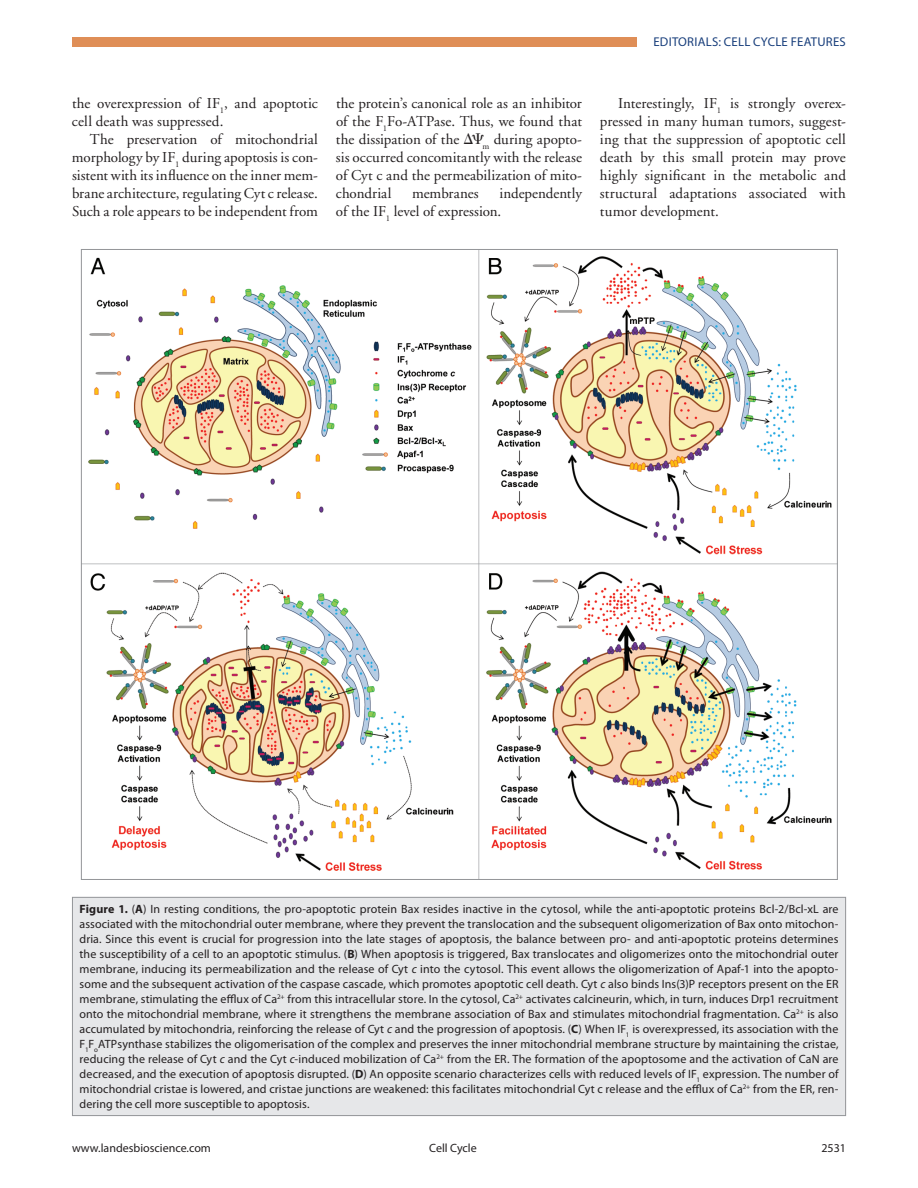
<style>
.page{position:relative;width:918px;height:1188px;background:#fff}
.page>*{position:absolute;margin:0;border:0;box-sizing:border-box;transform-origin:0 0}
.t1{font:15px/18px "Adobe Garamond";color:#231f20;text-align:justify}
.t2{font:12.75px "Myriad Pro";letter-spacing:.02em;color:#193f7c}
.t3{font:12px/15px "Myriad Pro";letter-spacing:.01em;color:#231f20}
.s1{font-family:"Universal Std Greekw Math Pi"}
.s2{font-weight:700}
.s3{font-style:italic}
</style>
<div class="page">
<div style="left:72px;top:37px;width:564px;height:10px;background:#df8e57"></div>
<div style="left:72px;top:897px;width:774px;height:219px;background:#e6e7e9"></div>
<div style="left:72px;top:897px;width:774px;height:219px;border:1px solid #939598"></div>
<img style="left:83px;top:251px;width:753px;height:627px">
<p class="t2" style="left:653px;top:33px;width:193px">Editorials: Cell Cycle Features</p>
<p class="t1" style="left:72px;top:95px;width:247px">the overexpression of IF<sub>1</sub>, and apoptotic cell death was suppressed.</p>
<p class="t1" style="left:72px;top:131px;width:248px;text-indent:18px">The preservation of mitochondrial morphology by IF<sub>1</sub> during apoptosis is con&shy;sistent with its influence on the inner mem&shy;brane architecture, regulating Cyt c release.<br>Such a role appears to be independent from</p>
<p class="t1" style="left:336px;top:95px;width:247px">the protein’s canonical role as an inhibitor of the F<sub>1</sub>Fo-ATPase. Thus, we found that the dissipation of the <span class="s1">ΔΨ</span><sub>m</sub> during apopto&shy;sis occurred concomitantly with the release of Cyt c and the permeabilization of mito&shy;chondrial</p>
<p class="t1" style="left:336px;top:185px;width:248px;text-indent:163px">independently of the IF<sub>1</sub> level of expression.</p>
<p class="t1" style="left:412px;top:185px;width:68px">membranes</p>
<p class="t1" style="left:600px;top:95px;width:248px;text-indent:18px">Interestingly, IF<sub>1</sub> is strongly overex&shy;pressed in many human tumors, suggest&shy;ing that the suppression of apoptotic cell death by this small protein may prove highly significant in the metabolic and structural adaptations associated with tumor development.</p>
<p class="t3" style="left:80px;top:902px;width:761px"><span class="s2">Figure 1.</span> (<span class="s2">A</span>) In resting conditions, the pro-apoptotic protein Bax resides inactive in the cytosol, while the anti-apoptotic proteins Bcl-2/Bcl-xL are associated with the mitochondrial outer membrane, where they prevent the translocation and the subsequent oligomerization of Bax onto mitochon&shy;dria. Since this event is crucial for progression into the late stages of apoptosis, the balance between pro- and anti-apoptotic proteins determines the susceptibility of a cell to an apoptotic stimulus. (<span class="s2">B</span>) When apoptosis is triggered, Bax translocates and oligomerizes onto the mitochondrial outer membrane, inducing its permeabilization and the release of Cyt <span class="s3">c</span> into the cytosol. This event allows the oligomerization of Apaf-1 into the apopto&shy;some and the subsequent activation of the caspase cascade, which promotes apoptotic cell death. Cyt <span class="s3">c</span> also binds Ins(3)P receptors present on the ER membrane, stimulating the efflux of Ca<sup>2+</sup> from this intracellular store. In the cytosol, Ca<sup>2+</sup> activates calcineurin, which, in turn, induces Drp1 recruitment onto the mitochondrial membrane, where it strengthens the membrane association of Bax and stimulates mitochondrial fragmentation. Ca<sup>2+</sup> is also accumulated by mitochondria, reinforcing the release of Cyt <span class="s3">c</span> and the progression of apoptosis. (<span class="s2">C</span>) When IF<sub>1</sub> is overexpressed, its association with the F<sub>1</sub>F<sub>o</sub>ATPsynthase stabilizes the oligomerisation of the complex and preserves the inner mitochondrial membrane structure by maintaining the cristae, reducing the release of Cyt <span class="s3">c</span> and the Cyt <span class="s3">c</span>-induced mobilization of Ca<sup>2+</sup> from the ER. The formation of the apoptosome and the activation of CaN are decreased, and the execution of apoptosis disrupted. (<span class="s2">D</span>) An opposite scenario characterizes cells with reduced levels of IF<sub>1</sub> expression. The number of mitochondrial cristae is lowered, and cristae junctions are weakened: this facilitates mitochondrial Cyt c release and the efflux of Ca<sup>2+</sup> from the ER, ren&shy;dering the cell more susceptible to apoptosis.</p>
<p class="t3" style="left:72px;top:1140px;width:140px">www.landesbioscience.com</p>
<p class="t3" style="left:429px;top:1140px;width:49px">Cell Cycle</p>
<p class="t3" style="left:821px;top:1140px;width:26px">2531</p>
</div>
